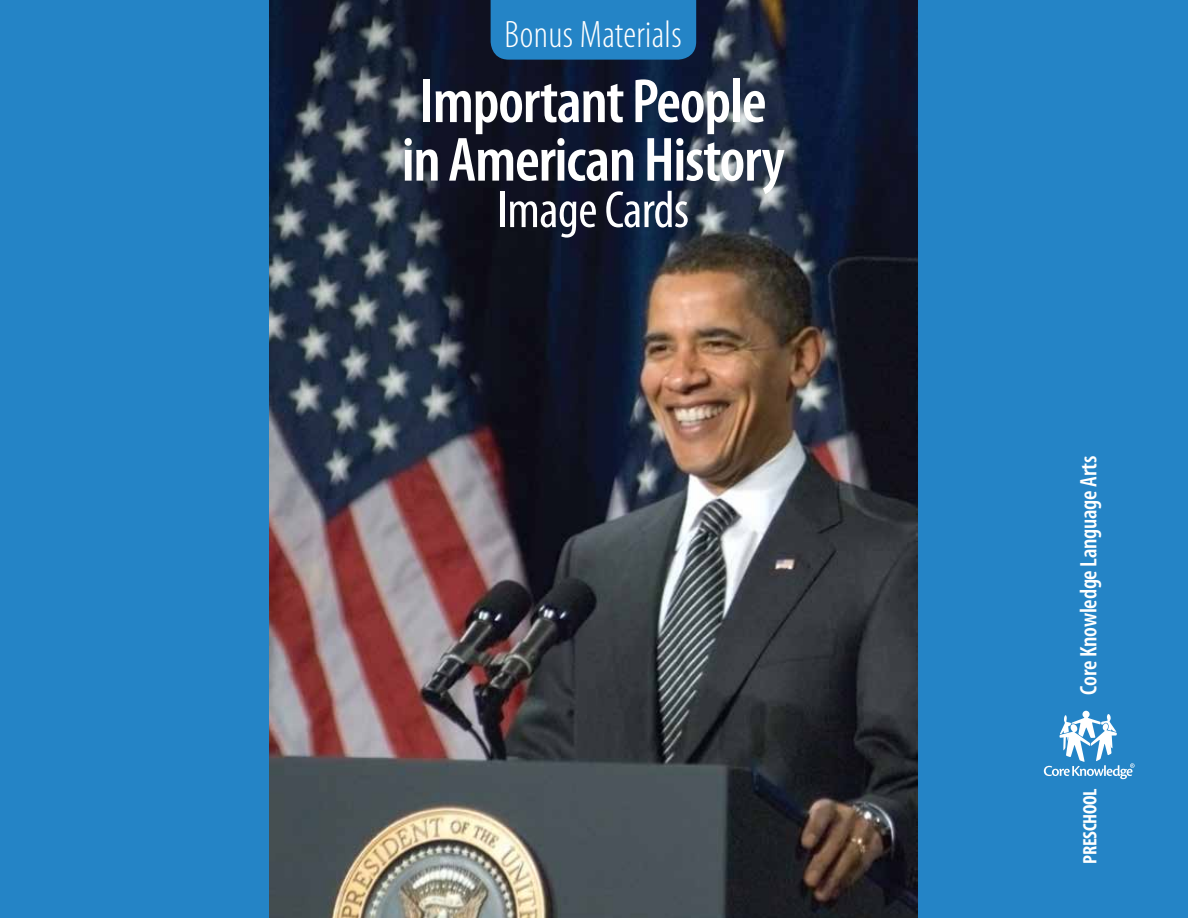
<style>
.page{position:relative;width:1188px;height:918px;background:#2484c6}
.page>*{position:absolute;margin:0;border:0;box-sizing:border-box;transform-origin:0 0}
.t1{font:600 condensed 63px/58.5px "Myriad Pro";letter-spacing:-.02em;color:#fff}
.t2{font:condensed 52.5px "Myriad Pro";letter-spacing:-.01em;color:#fff}
.t3{font:300 condensed 38.4px "Myriad Pro";letter-spacing:.01em;color:#fff}
.t4{font:600 condensed 24px "Myriad Pro";letter-spacing:-.01em;color:#fff}
.t5{font:700 condensed 19.5px "Myriad Pro";letter-spacing:-.01em;color:#fff}
</style>
<div class="page">
<img style="left:269px;top:0;width:648px;height:918px">
<svg style="left:1044px;top:711px;width:91px;height:68px"></svg>
<svg style="left:491px;top:0;width:205px;height:60px"></svg>
<p class="t3" style="left:505px;top:12px;width:179px">Bonus Materials</p>
<p class="t1" style="left:402px;top:71px;width:385px">Important People in American History</p>
<p class="t2" style="left:497px;top:178px;width:193px">Image Cards</p>
<p class="t4" style="left:1074px;top:694px;width:241px;rotate:-90deg">Core Knowledge Language Arts</p>
<p class="t5" style="left:1078px;top:864px;width:77px;rotate:-90deg">PRESCHOOL</p>
</div>
